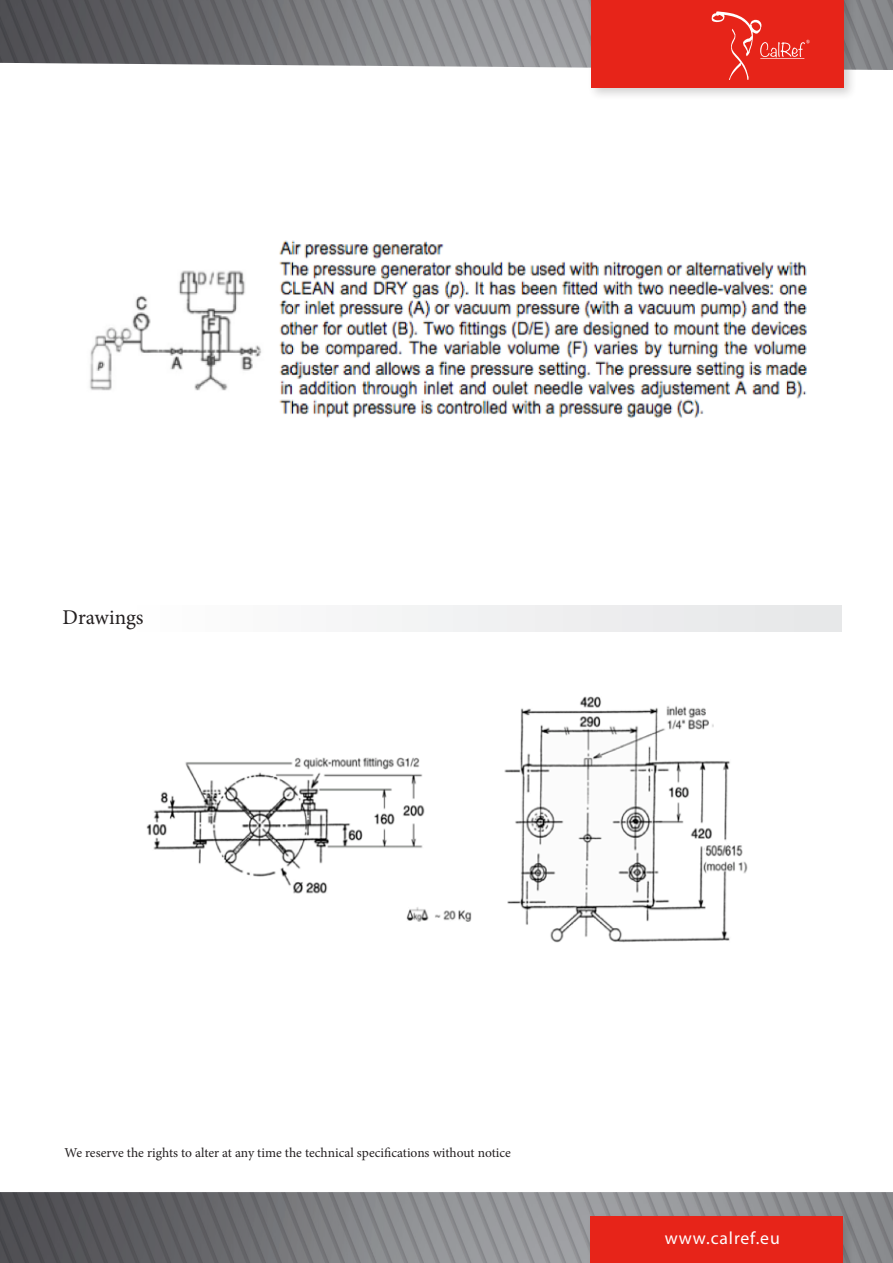
<style>
.page{position:relative;width:893px;height:1263px;background:#fff}
.page>*{position:absolute;margin:0;border:0;box-sizing:border-box;transform-origin:0 0}
.t1{font:21px "Minion Pro";color:#231f20}
.t2{font:17.7px "Myriad Pro";letter-spacing:.05em;color:#fff}
.t3{font:13.5px "Minion Pro";color:#231f20}
</style>
<div class="page">
<img style="left:0;top:0;width:893px;height:70px">
<div style="left:587px;top:0;width:270px;height:101px;background:#231f20;opacity:.2"></div>
<div style="left:592px;top:0;width:252px;height:88px;background:#e72419"></div>
<img style="left:0;top:1192px;width:893px;height:71px">
<div style="left:587px;top:1213px;width:269px;height:50px;background:#231f20;opacity:.2"></div>
<div style="left:591px;top:1216px;width:252px;height:47px;background:#e72419"></div>
<svg style="left:711px;top:11px;width:99px;height:69px"></svg>
<div style="left:64px;top:606px;width:778px;height:25px;background:linear-gradient(to right,#fff,#e5e6e8)"></div>
<img style="left:89px;top:240px;width:719px;height:178px">
<img style="left:146px;top:696px;width:602px;height:247px">
<p class="t1" style="left:63px;top:603px;width:82px">Drawings</p>
<p class="t3" style="left:65px;top:1144px;width:448px">We reserve the rights to alter at any time the technical specifications without notice</p>
<h2 class="t2" style="left:665px;top:1227px;width:117px">www.calref.eu</h2>
</div>
